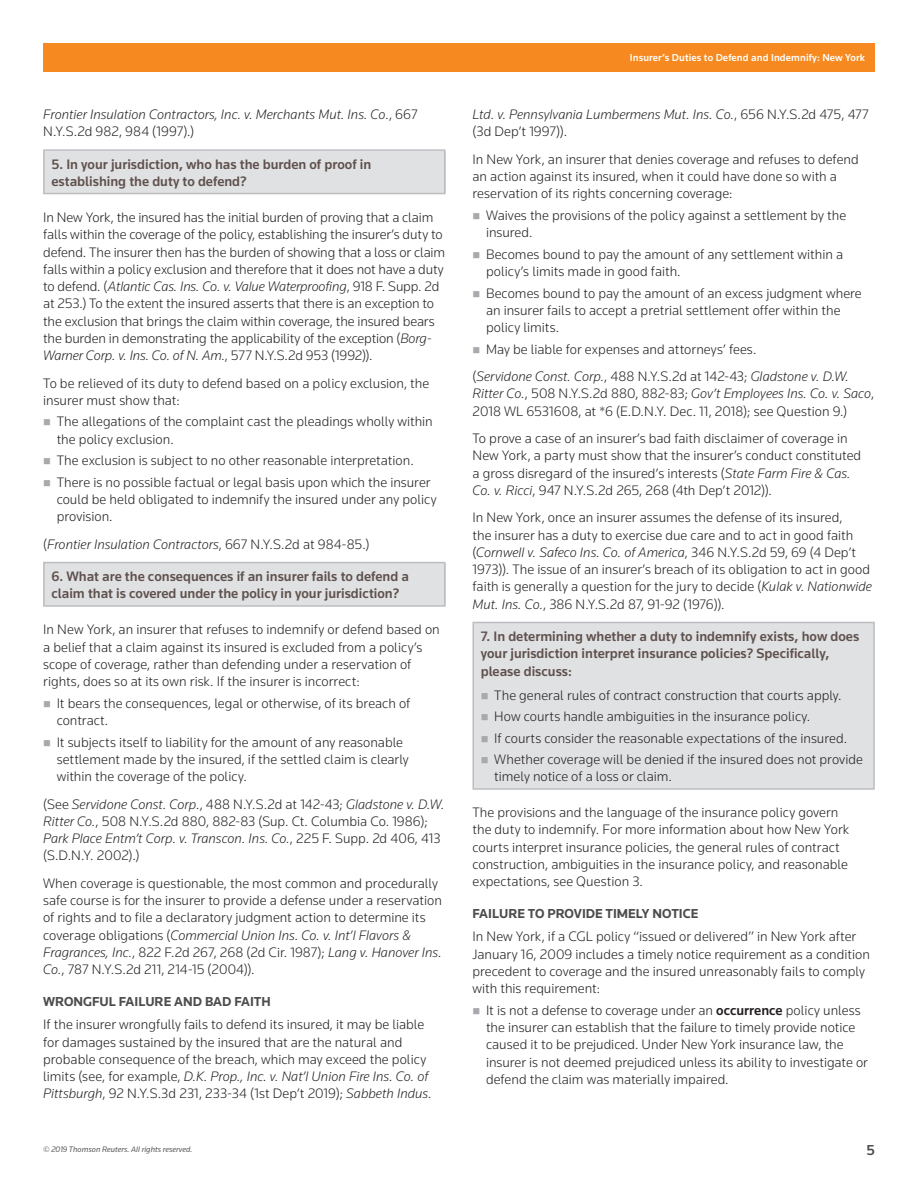
<style>
.page{position:relative;width:918px;height:1188px;background:#fff}
.page>*{position:absolute;margin:0;border:0;box-sizing:border-box;transform-origin:0 0}
.t1{font:500 15px "Knowledge";color:#4b4c4d}
.t2{font:300 14.25px/17.2px "Knowledge";color:#231f20}
.t3{font:500 14.25px/17.2px "Knowledge";color:#5f514d}
.t4{font:italic 300 14.25px/17.2px "Knowledge";color:#231f20}
.t5{font:700 13.5px "Knowledge";color:#4b4c4d}
.t6{font:500 10.5px "Knowledge";letter-spacing:.01em;color:#fff}
.t7{font:italic 8.25px "Knowledge";color:#57585a}
.s1{font-style:normal}
.s2{font-style:italic}
.s3{font-weight:500}
</style>
<div class="page">
<div style="left:43px;top:43px;width:832px;height:29px;background:#f6891f"></div>
<div style="left:43px;top:151px;width:403px;height:43px;background:#e0e1e3"></div>
<div style="left:43px;top:149px;width:403px;height:45px;border:2px solid #bcbdc0"></div>
<div style="left:43px;top:563px;width:403px;height:43px;background:#e0e1e3"></div>
<div style="left:43px;top:562px;width:403px;height:45px;border:2px solid #bcbdc0"></div>
<div style="left:473px;top:622px;width:401px;height:167px;background:#e0e1e3"></div>
<div style="left:472px;top:622px;width:403px;height:168px;border:2px solid #bcbdc0"></div>
<p class="t4" style="left:43px;top:105px;width:376px">Frontier Insulation Contractors, Inc. v. Merchants Mut. Ins. Co.<span class="s1">, 667<br>N.Y.S.2d 982, 984 (1997).)</span></p>
<p class="t3" style="left:51px;top:155px;width:321px">5. In your jurisdiction, who has the burden of proof in establishing the duty to defend?</p>
<p class="t2" style="left:43px;top:208px;width:403px">In New York, the insured has the initial burden of proving that a claim falls within the coverage of the policy, establishing the insurer’s duty to defend. The insurer then has the burden of showing that a loss or claim falls within a policy exclusion and therefore that it does not have a duty to defend. (<span class="s2">Atlantic Cas. Ins. Co. v. Value Waterproofing</span>, 918 F. Supp. 2d at 253.) To the extent the insured asserts that there is an exception to the exclusion that brings the claim within coverage, the insured bears the burden in demonstrating the applicability of the exception (<span class="s2">Borg-Warner Corp. v. Ins. Co. of N. Am.</span>, 577 N.Y.S.2d 953 (1992)).</p>
<p class="t2" style="left:43px;top:374px;width:388px">To be relieved of its duty to defend based on a policy exclusion, the insurer must show that:</p>
<p class="t2" style="left:57px;top:413px;width:378px">The allegations of the complaint cast the pleadings wholly within the policy exclusion.</p>
<p class="t2" style="left:57px;top:449px;width:375px;line-height:21.6px">The exclusion is subject to no other reasonable interpretation.<br>There is no possible factual or legal basis upon which the insurer</p>
<p class="t2" style="left:57px;top:490px;width:382px">could be held obligated to indemnify the insured under any policy provision.</p>
<p class="t4" style="left:43px;top:535px;width:328px"><span class="s1">(</span>Frontier Insulation Contractors<span class="s1">, 667 N.Y.S.2d at 984-85.)</span></p>
<p class="t3" style="left:51px;top:567px;width:359px">6. What are the consequences if an insurer fails to defend a claim that is covered under the policy in your jurisdiction?</p>
<p class="t2" style="left:43px;top:621px;width:398px">In New York, an insurer that refuses to indemnify or defend based on a belief that a claim against its insured is excluded from a policy’s scope of coverage, rather than defending under a reservation of rights, does so at its own risk. If the insurer is incorrect:</p>
<p class="t2" style="left:57px;top:694px;width:355px">It bears the consequences, legal or otherwise, of its breach of contract.</p>
<p class="t2" style="left:57px;top:733px;width:354px">It subjects itself to liability for the amount of any reasonable settlement made by the insured, if the settled claim is clearly within the coverage of the policy.</p>
<p class="t2" style="left:43px;top:795px;width:403px">(See <span class="s2">Servidone Const. Corp.</span>, 488 N.Y.S.2d at 142-43; <span class="s2">Gladstone v. D.W.<br>Ritter Co.</span>, 508 N.Y.S.2d 880, 882-83 (Sup. Ct. Columbia Co. 1986); <span class="s2">Park Place Entm’t Corp. v. Transcon. Ins. Co.</span>, 225 F. Supp. 2d 406, 413 (S.D.N.Y. 2002).)</p>
<p class="t2" style="left:43px;top:874px;width:400px">When coverage is questionable, the most common and procedurally safe course is for the insurer to provide a defense under a reservation of rights and to file a declaratory judgment action to determine its coverage obligations (<span class="s2">Commercial Union Ins. Co. v. Int’l Flavors &amp; Fragrances, Inc.</span>, 822 F.2d 267, 268 (2d Cir. 1987); <span class="s2">Lang v. Hanover Ins.<br>Co.</span>, 787 N.Y.S.2d 211, 214-15 (2004)).</p>
<p class="t5" style="left:43px;top:993px;width:229px">WRONGFUL FAILURE AND BAD FAITH</p>
<p class="t2" style="left:43px;top:1016px;width:390px">If the insurer wrongfully fails to defend its insured, it may be liable for damages sustained by the insured that are the natural and probable consequence of the breach, which may exceed the policy limits (see, for example, <span class="s2">D.K. Prop., Inc. v. Nat’l Union Fire Ins. Co. of Pittsburgh</span>, 92 N.Y.S.3d 231, 233-34 (1st Dep’t 2019); <span class="s2">Sabbeth Indus.</span></p>
<p class="t6" style="left:630px;top:51px;width:237px">Insurer’s Duties to Defend and Indemnify: New York</p>
<p class="t4" style="left:472px;top:105px;width:398px">Ltd. v. Pennsylvania Lumbermens Mut. Ins. Co.<span class="s1">, 656 N.Y.S.2d 475, 477 (3d Dep’t 1997)).</span></p>
<p class="t2" style="left:472px;top:150px;width:388px">In New York, an insurer that denies coverage and refuses to defend an action against its insured, when it could have done so with a reservation of its rights concerning coverage:</p>
<p class="t2" style="left:486px;top:206px;width:362px">Waives the provisions of the policy against a settlement by the insured.</p>
<p class="t2" style="left:486px;top:245px;width:359px">Becomes bound to pay the amount of any settlement within a policy’s limits made in good faith.</p>
<p class="t2" style="left:486px;top:284px;width:377px">Becomes bound to pay the amount of an excess judgment where an insurer fails to accept a pretrial settlement offer within the policy limits.</p>
<p class="t2" style="left:473px;top:335px;width:378px;line-height:27.5px;text-indent:13px">May be liable for expenses and attorneys’ fees.<br>(<span class="s2">Servidone Const. Corp.</span>, 488 N.Y.S.2d at 142-43; <span class="s2">Gladstone v. D.W.</span></p>
<p class="t2" style="left:473px;top:385px;width:403px"><span class="s2">Ritter Co.</span>, 508 N.Y.S.2d 880, 882-83; <span class="s2">Gov’t Employees Ins. Co. v. Saco</span>,<br>2018 WL 6531608, at *6 (E.D.N.Y. Dec. 11, 2018); see Question 9.)</p>
<p class="t2" style="left:473px;top:430px;width:390px">To prove a case of an insurer’s bad faith disclaimer of coverage in New York, a party must show that the insurer’s conduct constituted a gross disregard of the insured’s interests (<span class="s2">State Farm Fire &amp; Cas.<br>Co. v. Ricci</span>, 947 N.Y.S.2d 265, 268 (4th Dep’t 2012)).</p>
<p class="t2" style="left:473px;top:509px;width:401px">In New York, once an insurer assumes the defense of its insured,<br>the insurer has a duty to exercise due care and to act in good faith (<span class="s2">Cornwell v. Safeco Ins. Co. of America</span>, 346 N.Y.S.2d 59, 69 (4 Dep’t 1973)). The issue of an insurer’s breach of its obligation to act in good faith is generally a question for the jury to decide (<span class="s2">Kulak v. Nationwide Mut. Ins. Co.</span>, 386 N.Y.S.2d 87, 91-92 (1976)).</p>
<p class="t3" style="left:481px;top:627px;width:380px">7. In determining whether a duty to indemnify exists, how does your jurisdiction interpret insurance policies? Specifically, please discuss:</p>
<p class="t2" style="left:494px;top:684px;width:370px;line-height:21.6px">The general rules of contract construction that courts apply.<br>How courts handle ambiguities in the insurance policy.<br>If courts consider the reasonable expectations of the insured.<br>Whether coverage will be denied if the insured does not provide</p>
<p class="t2" style="left:494px;top:768px;width:179px">timely notice of a loss or claim.</p>
<p class="t2" style="left:472px;top:804px;width:378px">The provisions and the language of the insurance policy govern the duty to indemnify. For more information about how New York courts interpret insurance policies, the general rules of contract construction, ambiguities in the insurance policy, and reasonable expectations, see Question 3.</p>
<p class="t5" style="left:472px;top:905px;width:227px">FAILURE TO PROVIDE TIMELY NOTICE</p>
<p class="t2" style="left:472px;top:928px;width:399px">In New York, if a CGL policy “issued or delivered” in New York after January 16, 2009 includes a timely notice requirement as a condition precedent to coverage and the insured unreasonably fails to comply with this requirement:</p>
<p class="t2" style="left:486px;top:1001px;width:383px">It is not a defense to coverage under an <span class="s3">occurrence</span> policy unless the insurer can establish that the failure to timely provide notice caused it to be prejudiced. Under New York insurance law, the insurer is not deemed prejudiced unless its ability to investigate or defend the claim was materially impaired.</p>
<p class="t7" style="left:43px;top:1144px;width:151px">© 2019 Thomson Reuters. All rights reserved.</p>
<p class="t1" style="left:866px;top:1141px;width:10px">5</p>
</div>
